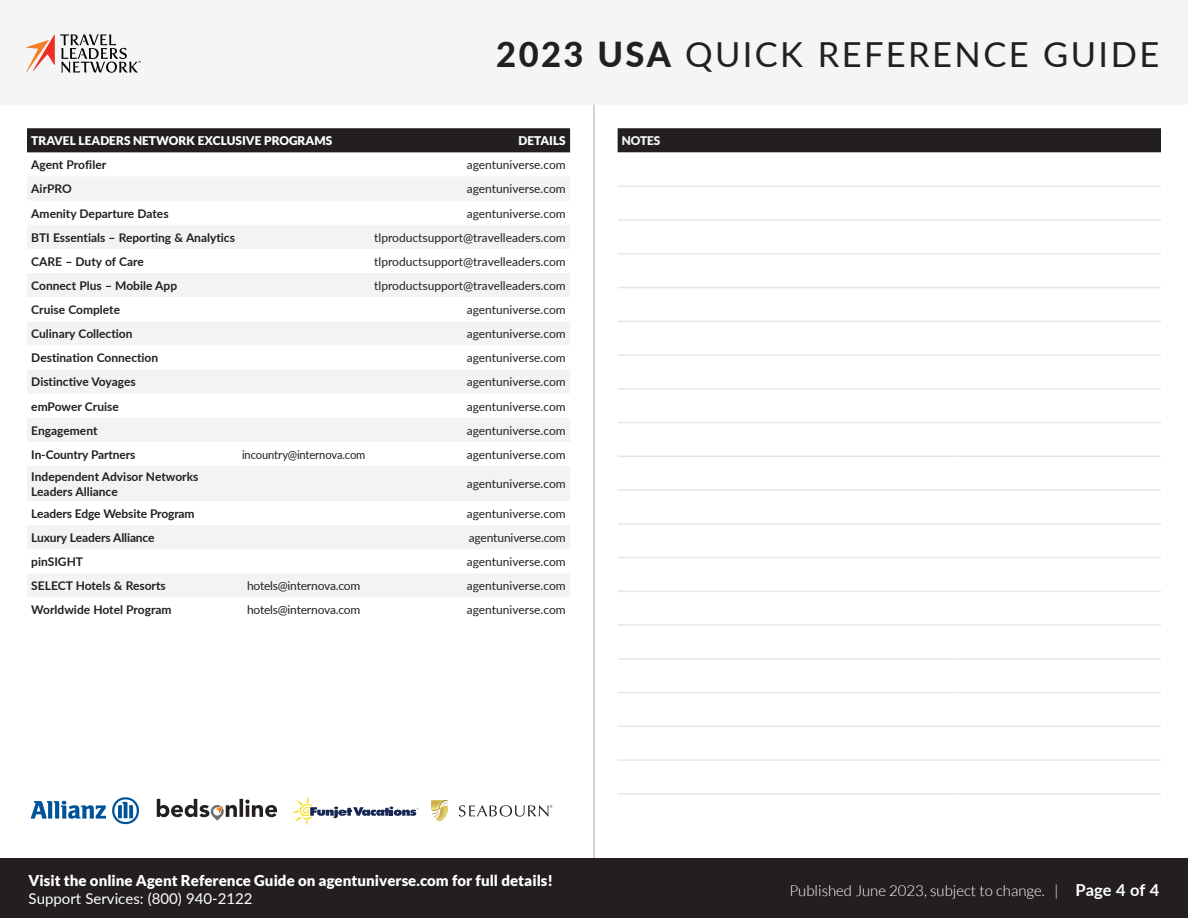
<style>
.page{position:relative;width:1188px;height:918px;background:#fff}
.page>*{position:absolute;margin:0;border:0;box-sizing:border-box;transform-origin:0 0}
.t1{font:34.5px "Lato";letter-spacing:.07em;color:#231f20}
.t2{font:900 15px "Lato";color:#fff}
.t3{font:300 15px "Lato";color:#fff}
.t4{font:15px "Lato";color:#fff}
.Listing{font:12px "Lato";color:#231f20}
.Listing-2{font:700 12px/14.4px "Lato";color:#231f20}
.Title___Name{font:900 12px "Lato";color:#fff}
.Listing-3{font:12px "Lato";letter-spacing:-.02em;color:#231f20}
.Listing-4{font:12px "Lato";color:#231f20;scale:.93 1}
.Title___Name-2{font:900 12px "Lato";letter-spacing:-.01em;color:#f2f3f4}
.s1{font-weight:800}
.s2{font-weight:700;font-size:16.5px}
</style>
<div class="page">
<div style="left:0;top:0;width:1188px;height:105px;background:#f5f5f6"></div>
<hr style="left:594px;top:105px;width:1px;height:773px;background:#a8a9ad">
<svg style="left:26px;top:34px;width:115px;height:39px"></svg>
<div style="left:0;top:859px;width:1188px;height:59px;background:#231f20"></div>
<div style="left:27px;top:128px;width:543px;height:24px;background:#231f20"></div>
<svg style="left:27px;top:177px;width:543px;height:120px;fill:#f2f3f4"></svg>
<svg style="left:27px;top:322px;width:543px;height:275px"></svg>
<div style="left:27px;top:370px;width:543px;height:179px;background:#f2f3f4"></div>
<svg style="left:27px;top:394px;width:543px;height:131px"></svg>
<svg style="left:31px;top:801px;width:75px;height:18px"></svg>
<svg style="left:112px;top:797px;width:27px;height:27px"></svg>
<svg style="left:157px;top:799px;width:120px;height:22px"></svg>
<svg style="left:292px;top:796px;width:126px;height:30px"></svg>
<svg style="left:459px;top:805px;width:93px;height:12px"></svg>
<img style="left:431px;top:800px;width:17px;height:21px">
<svg style="left:618px;top:128px;width:543px;height:25px"></svg>
<svg style="left:618px;top:185px;width:543px;height:541px"></svg>
<hr style="left:618px;top:186px;width:336px;height:1px;background:#e6e7e9">
<hr style="left:954px;top:186px;width:207px;height:1px;background:#e6e7e9">
<hr style="left:618px;top:219px;width:336px;height:2px;background:#e6e7e9">
<hr style="left:954px;top:219px;width:207px;height:2px;background:#e6e7e9">
<hr style="left:618px;top:253px;width:336px;height:2px;background:#e6e7e9">
<hr style="left:954px;top:253px;width:207px;height:2px;background:#e6e7e9">
<hr style="left:618px;top:287px;width:336px;height:1px;background:#e6e7e9">
<hr style="left:954px;top:287px;width:207px;height:1px;background:#e6e7e9">
<hr style="left:618px;top:321px;width:336px;height:1px;background:#e6e7e9">
<hr style="left:954px;top:321px;width:207px;height:1px;background:#e6e7e9">
<hr style="left:618px;top:354px;width:336px;height:2px;background:#e6e7e9">
<hr style="left:954px;top:354px;width:207px;height:2px;background:#e6e7e9">
<hr style="left:618px;top:388px;width:336px;height:2px;background:#e6e7e9">
<hr style="left:954px;top:388px;width:207px;height:2px;background:#e6e7e9">
<hr style="left:618px;top:422px;width:336px;height:1px;background:#e6e7e9">
<hr style="left:954px;top:422px;width:207px;height:1px;background:#e6e7e9">
<hr style="left:618px;top:456px;width:336px;height:1px;background:#e6e7e9">
<hr style="left:954px;top:456px;width:207px;height:1px;background:#e6e7e9">
<hr style="left:618px;top:489px;width:336px;height:2px;background:#e6e7e9">
<hr style="left:954px;top:489px;width:207px;height:2px;background:#e6e7e9">
<hr style="left:618px;top:523px;width:336px;height:2px;background:#e6e7e9">
<hr style="left:954px;top:523px;width:207px;height:2px;background:#e6e7e9">
<hr style="left:618px;top:557px;width:336px;height:1px;background:#e6e7e9">
<hr style="left:954px;top:557px;width:207px;height:1px;background:#e6e7e9">
<hr style="left:618px;top:591px;width:336px;height:1px;background:#e6e7e9">
<hr style="left:954px;top:591px;width:207px;height:1px;background:#e6e7e9">
<hr style="left:618px;top:624px;width:336px;height:2px;background:#e6e7e9">
<hr style="left:954px;top:624px;width:207px;height:2px;background:#e6e7e9">
<hr style="left:618px;top:658px;width:336px;height:2px;background:#e6e7e9">
<hr style="left:954px;top:658px;width:207px;height:2px;background:#e6e7e9">
<hr style="left:618px;top:692px;width:336px;height:1px;background:#e6e7e9">
<hr style="left:954px;top:692px;width:207px;height:1px;background:#e6e7e9">
<hr style="left:618px;top:759px;width:336px;height:2px;background:#e6e7e9">
<hr style="left:954px;top:759px;width:207px;height:2px;background:#e6e7e9">
<hr style="left:618px;top:793px;width:336px;height:2px;background:#e6e7e9">
<hr style="left:954px;top:793px;width:207px;height:2px;background:#e6e7e9">
<hr style="left:618px;top:726px;width:336px;height:1px;background:#e6e7e9">
<hr style="left:954px;top:726px;width:207px;height:1px;background:#e6e7e9">
<h1 class="t1" style="left:496px;top:30px;width:665px"><span class="s1">2023 USA</span> QUICK REFERENCE GUIDE</h1>
<p class="Title___Name" style="left:31px;top:134px;width:302px">TRAVEL LEADERS NETWORK EXCLUSIVE PROGRAMS</p>
<p class="Title___Name" style="left:518px;top:134px;width:49px">DETAILS</p>
<p class="Listing-2" style="left:31px;top:157px;width:76px">Agent Profiler</p>
<p class="Listing" style="left:467px;top:156px;width:100px">agentuniverse.com</p>
<p class="Listing-2" style="left:31px;top:181px;width:42px">AirPRO</p>
<p class="Listing" style="left:467px;top:180px;width:100px">agentuniverse.com</p>
<p class="Listing-2" style="left:31px;top:205px;width:139px">Amenity Departure Dates</p>
<p class="Listing" style="left:467px;top:205px;width:100px">agentuniverse.com</p>
<p class="Listing-2" style="left:31px;top:230px;width:205px">BTI Essentials – Reporting &amp; Analytics</p>
<p class="Listing" style="left:374px;top:229px;width:193px">tlproductsupport@travelleaders.com</p>
<p class="Listing-2" style="left:31px;top:254px;width:114px">CARE – Duty of Care</p>
<p class="Listing" style="left:374px;top:253px;width:193px">tlproductsupport@travelleaders.com</p>
<p class="Listing-2" style="left:31px;top:278px;width:147px">Connect Plus – Mobile App</p>
<p class="Listing" style="left:374px;top:277px;width:193px">tlproductsupport@travelleaders.com</p>
<p class="Listing-2" style="left:31px;top:302px;width:90px">Cruise Complete</p>
<p class="Listing" style="left:467px;top:301px;width:100px">agentuniverse.com</p>
<p class="Listing-2" style="left:31px;top:326px;width:103px">Culinary Collection</p>
<p class="Listing" style="left:467px;top:325px;width:100px">agentuniverse.com</p>
<p class="Listing-2" style="left:31px;top:350px;width:128px">Destination Connection</p>
<p class="Listing" style="left:467px;top:349px;width:100px">agentuniverse.com</p>
<p class="Listing-2" style="left:31px;top:374px;width:106px">Distinctive Voyages</p>
<p class="Listing" style="left:467px;top:373px;width:100px">agentuniverse.com</p>
<p class="Listing-2" style="left:31px;top:398px;width:89px">emPower Cruise</p>
<p class="Listing" style="left:467px;top:398px;width:100px">agentuniverse.com</p>
<p class="Listing-2" style="left:31px;top:423px;width:68px">Engagement</p>
<p class="Listing" style="left:467px;top:422px;width:100px">agentuniverse.com</p>
<p class="Listing-2" style="left:31px;top:447px;width:106px">In-Country Partners</p>
<p class="Listing-4" style="left:242px;top:446px;width:134px">incountry@internova.com</p>
<p class="Listing" style="left:467px;top:446px;width:100px">agentuniverse.com</p>
<p class="Listing-2" style="left:31px;top:469px;width:169px">Independent Advisor Networks<br>Leaders Alliance</p>
<p class="Listing" style="left:467px;top:475px;width:100px">agentuniverse.com</p>
<p class="Listing-2" style="left:31px;top:506px;width:165px">Leaders Edge Website Program</p>
<p class="Listing" style="left:467px;top:505px;width:100px">agentuniverse.com</p>
<p class="Listing-2" style="left:31px;top:530px;width:125px">Luxury Leaders Alliance</p>
<p class="Listing" style="left:469px;top:529px;width:99px">agentuniverse.com</p>
<p class="Listing-2" style="left:31px;top:554px;width:53px">pinSIGHT</p>
<p class="Listing" style="left:467px;top:553px;width:100px">agentuniverse.com</p>
<p class="Listing-2" style="left:31px;top:578px;width:136px">SELECT Hotels &amp; Resorts</p>
<p class="Listing-3" style="left:247px;top:577px;width:115px">hotels@internova.com</p>
<p class="Listing" style="left:467px;top:577px;width:100px">agentuniverse.com</p>
<p class="Listing-2" style="left:31px;top:602px;width:142px">Worldwide Hotel Program</p>
<p class="Listing-3" style="left:247px;top:601px;width:115px">hotels@internova.com</p>
<p class="Listing" style="left:467px;top:601px;width:100px">agentuniverse.com</p>
<p class="Title___Name-2" style="left:622px;top:134px;width:40px">NOTES</p>
<p class="t2" style="left:29px;top:872px;width:526px">Visit the online Agent Reference Guide on agentuniverse.com for full details!</p>
<p class="t4" style="left:29px;top:888px;width:226px">Support Services: (800) 940-2122</p>
<p class="t3" style="left:789px;top:882px;width:372px">Published June 2023, subject to change. | <span class="s2">Page 4 of 4</span></p>
</div>
